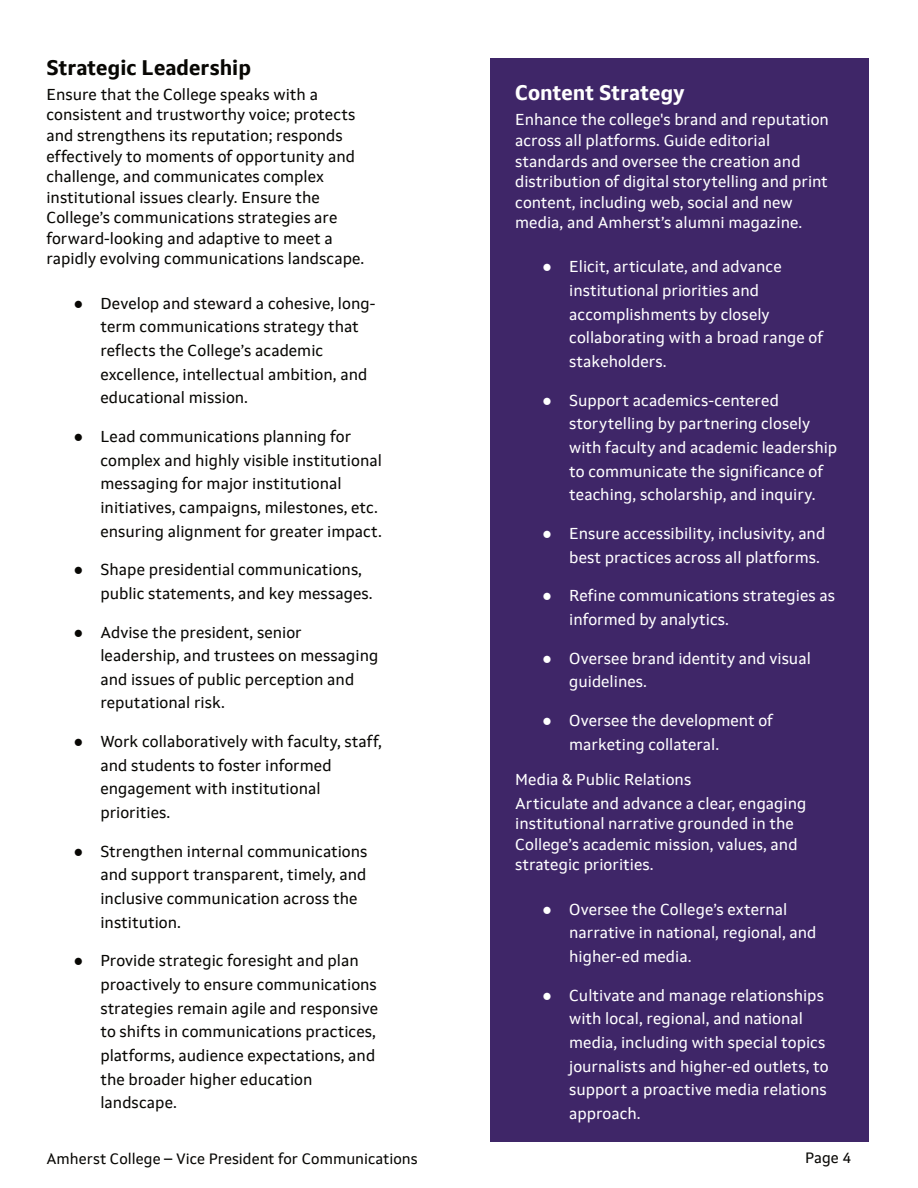
<style>
.page{position:relative;width:918px;height:1188px;background:#fff}
.page>*{position:absolute;margin:0;border:0;box-sizing:border-box;transform-origin:0 0}
.t1{font:700 21px "Setimo";color:#080704}
.t2{font:700 21px "Setimo";color:#fff}
.t3{font:16.5px "Calibri";color:#fff}
.t4{font:16.5px "Calibri";color:#080704}
.t5{font:15.75px "Setimo";color:#080704}
.t6{font:15.75px "Setimo";color:#fff}
.t7{font:15px "Setimo";color:#080704}
.s1{font-size:16.5px}
</style>
<div class="page">
<div style="left:490px;top:58px;width:378px;height:1084px;background:#3f2668"></div>
<p class="t1" style="left:46px;top:59px;width:206px">Strategic Leadership</p>
<p class="t5" style="left:46px;top:88px;width:273px">Ensure that the College speaks with a</p>
<p class="t5" style="left:46px;top:108px;width:310px">consistent and trustworthy voice; protects</p>
<p class="t5" style="left:46px;top:129px;width:298px">and strengthens its reputation; responds</p>
<p class="t5" style="left:46px;top:150px;width:310px">effectively to moments of opportunity and</p>
<p class="t5" style="left:46px;top:170px;width:279px">challenge, and communicates complex</p>
<p class="t5" style="left:46px;top:191px;width:275px">institutional issues clearly. Ensure the</p>
<p class="t5" style="left:46px;top:211px;width:293px">College’s communications strategies are</p>
<p class="t5" style="left:46px;top:232px;width:288px">forward-looking and adaptive to meet a</p>
<p class="t5" style="left:46px;top:252px;width:320px">rapidly evolving communications landscape.</p>
<p class="t4" style="left:73px;top:296px;width:11px">●</p>
<p class="t5" style="left:100px;top:297px;width:276px">Develop and steward a cohesive, long-</p>
<p class="t5" style="left:100px;top:320px;width:260px">term communications strategy that</p>
<p class="t5" style="left:100px;top:344px;width:224px">reflects the College’s academic</p>
<p class="t5" style="left:100px;top:368px;width:269px">excellence, intellectual ambition, and</p>
<p class="t5" style="left:100px;top:391px;width:149px">educational mission.</p>
<p class="t4" style="left:73px;top:430px;width:11px">●</p>
<p class="t5" style="left:100px;top:430px;width:252px">Lead communications planning for</p>
<p class="t5" style="left:100px;top:454px;width:283px">complex and highly visible institutional</p>
<p class="t5" style="left:100px;top:477px;width:243px">messaging for major institutional</p>
<p class="t5" style="left:100px;top:501px;width:279px">initiatives, campaigns, milestones, etc.</p>
<p class="t5" style="left:100px;top:524px;width:283px">ensuring alignment for greater impact.</p>
<p class="t4" style="left:73px;top:563px;width:11px">●</p>
<p class="t5" style="left:100px;top:563px;width:263px">Shape presidential communications,</p>
<p class="t5" style="left:100px;top:587px;width:274px">public statements, and key messages.</p>
<p class="t4" style="left:73px;top:625px;width:11px">●</p>
<p class="t5" style="left:100px;top:625px;width:203px">Advise the president, senior</p>
<p class="t5" style="left:100px;top:649px;width:280px">leadership, and trustees on messaging</p>
<p class="t5" style="left:100px;top:673px;width:255px">and issues of public perception and</p>
<p class="t5" style="left:100px;top:696px;width:126px">reputational risk.</p>
<p class="t4" style="left:73px;top:735px;width:11px">●</p>
<p class="t5" style="left:100px;top:735px;width:283px">Work collaboratively with faculty, staff,</p>
<p class="t5" style="left:100px;top:759px;width:233px">and students to foster informed</p>
<p class="t5" style="left:100px;top:782px;width:222px">engagement with institutional</p>
<p class="t5" style="left:100px;top:806px;width:71px">priorities.</p>
<p class="t4" style="left:73px;top:844px;width:11px">●</p>
<p class="t5" style="left:100px;top:845px;width:268px">Strengthen internal communications</p>
<p class="t5" style="left:100px;top:868px;width:267px">and support transparent, timely, and</p>
<p class="t5" style="left:100px;top:892px;width:259px">inclusive communication across the</p>
<p class="t5" style="left:100px;top:916px;width:82px">institution.</p>
<p class="t4" style="left:73px;top:954px;width:11px">●</p>
<p class="t5" style="left:100px;top:954px;width:260px">Provide strategic foresight and plan</p>
<p class="t5" style="left:100px;top:978px;width:278px">proactively to ensure communications</p>
<p class="t5" style="left:100px;top:1002px;width:279px">strategies remain agile and responsive</p>
<p class="t5" style="left:100px;top:1025px;width:277px">to shifts in communications practices,</p>
<p class="t5" style="left:100px;top:1049px;width:276px">platforms, audience expectations, and</p>
<p class="t5" style="left:100px;top:1073px;width:214px">the broader higher education</p>
<p class="t5" style="left:100px;top:1096px;width:78px">landscape.</p>
<p class="t2" style="left:515px;top:84px;width:171px">Content Strategy</p>
<p class="t6" style="left:515px;top:113px;width:315px">Enhance the college's brand and reputation</p>
<p class="t6" style="left:515px;top:134px;width:257px">across all platforms. Guide editorial</p>
<p class="t6" style="left:515px;top:154px;width:287px">standards and oversee the creation and</p>
<p class="t6" style="left:515px;top:175px;width:314px">distribution of digital storytelling and print</p>
<p class="t6" style="left:515px;top:196px;width:279px">content, including web, social and new</p>
<p class="t6" style="left:515px;top:216px;width:289px">media, and Amherst’s alumni magazine.</p>
<p class="t3" style="left:542px;top:260px;width:11px">●</p>
<p class="t6" style="left:569px;top:260px;width:214px">Elicit, articulate, and advance</p>
<p class="t6" style="left:569px;top:284px;width:191px">institutional priorities and</p>
<p class="t6" style="left:569px;top:308px;width:202px">accomplishments by closely</p>
<p class="t6" style="left:569px;top:331px;width:255px">collaborating with a broad range of</p>
<p class="t6" style="left:569px;top:355px;width:99px">stakeholders.</p>
<p class="t3" style="left:542px;top:393px;width:11px">●</p>
<p class="t6" style="left:569px;top:394px;width:211px">Support academics-centered</p>
<p class="t6" style="left:569px;top:417px;width:242px">storytelling by partnering closely</p>
<p class="t6" style="left:569px;top:441px;width:269px">with faculty and academic leadership</p>
<p class="t6" style="left:569px;top:465px;width:255px">to communicate the significance of</p>
<p class="t6" style="left:569px;top:488px;width:248px">teaching, scholarship, and inquiry.</p>
<p class="t3" style="left:542px;top:527px;width:11px">●</p>
<p class="t6" style="left:569px;top:527px;width:258px">Ensure accessibility, inclusivity, and</p>
<p class="t6" style="left:569px;top:551px;width:252px">best practices across all platforms.</p>
<p class="t3" style="left:542px;top:589px;width:11px">●</p>
<p class="t6" style="left:569px;top:589px;width:267px">Refine communications strategies as</p>
<p class="t6" style="left:569px;top:613px;width:161px">informed by analytics.</p>
<p class="t3" style="left:542px;top:651px;width:11px">●</p>
<p class="t6" style="left:569px;top:652px;width:243px">Oversee brand identity and visual</p>
<p class="t6" style="left:569px;top:675px;width:79px">guidelines.</p>
<p class="t3" style="left:542px;top:714px;width:11px">●</p>
<p class="t6" style="left:569px;top:714px;width:205px">Oversee the development of</p>
<p class="t6" style="left:569px;top:738px;width:152px">marketing collateral.</p>
<p class="t6" style="left:515px;top:773px;width:178px">Media &amp; Public Relations</p>
<p class="t6" style="left:515px;top:797px;width:293px">Articulate and advance a clear, engaging</p>
<p class="t6" style="left:515px;top:817px;width:280px">institutional narrative grounded in the</p>
<p class="t6" style="left:515px;top:838px;width:284px">College’s academic mission, values, and</p>
<p class="t6" style="left:515px;top:858px;width:140px">strategic priorities.</p>
<p class="t3" style="left:542px;top:902px;width:11px">●</p>
<p class="t6" style="left:569px;top:903px;width:220px">Oversee the College’s external</p>
<p class="t6" style="left:569px;top:926px;width:249px">narrative in national, regional, and</p>
<p class="t6" style="left:569px;top:950px;width:124px">higher-ed media.</p>
<p class="t3" style="left:542px;top:988px;width:11px">●</p>
<p class="t6" style="left:569px;top:989px;width:256px">Cultivate and manage relationships</p>
<p class="t6" style="left:569px;top:1012px;width:235px">with local, regional, and national</p>
<p class="t6" style="left:569px;top:1036px;width:258px">media, including with special topics</p>
<p class="t6" style="left:569px;top:1060px;width:261px">journalists and higher-ed outlets, to</p>
<p class="t6" style="left:569px;top:1083px;width:259px">support a proactive media relations</p>
<p class="t6" style="left:569px;top:1107px;width:73px">approach.</p>
<p class="t7" style="left:46px;top:1152px;width:373px">Amherst College <span class="s1">–</span> Vice President for Communications</p>
<p class="t7" style="left:805px;top:1151px;width:47px">Page 4</p>
</div>
